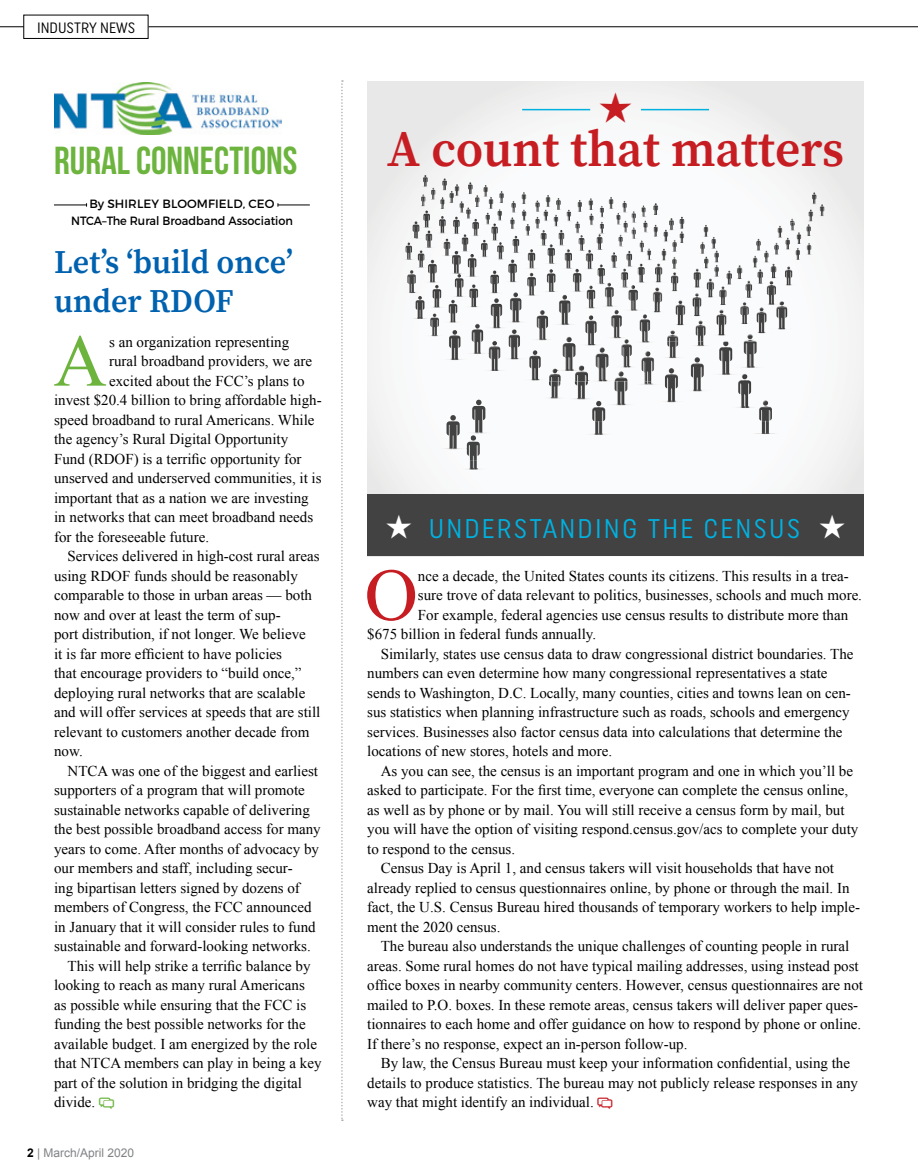
<style>
.page{position:relative;width:918px;height:1175px;background:#fff}
.page>*{position:absolute;margin:0;border:0;box-sizing:border-box;transform-origin:0 0}
.t1{font:73.95px "Times New Roman";color:#6db43f}
.t2{font:73.95px "Times New Roman";color:#c61d23}
.t3{font:600 51px "Source Serif Pro";color:#c61d23}
.t4{font:39px "Bebas Neue";color:#6db43f}
.t5{font:600 33px/39px "Source Serif Pro";color:#0061af}
.t6{font:27px "Uniform Condensed";letter-spacing:.08em;color:#00b1e0}
.t7{font:15px "Times New Roman";color:#000}
.t8{font:15px "Uniform Condensed";color:#000}
.t9{font:12px/16.5px "Montserrat";color:#000;text-align:center}
.t10{font:12px "Arial";color:#808285}
.s1{font-weight:700;color:#000}
.s2{color:#fff}
</style>
<div class="page">
<div style="left:23px;top:15px;width:125px;height:24px;border:1px solid #000"></div>
<svg style="left:0;top:26px;width:24px;height:1px"></svg>
<hr style="left:148px;top:26px;width:770px;height:1px;background:#000">
<svg style="left:367px;top:81px;width:497px;height:413px"></svg>
<div style="left:367px;top:494px;width:497px;height:62px;background:#424242"></div>
<svg style="left:472px;top:400px;width:13px;height:32px"></svg>
<svg style="left:447px;top:415px;width:13px;height:17px"></svg>
<svg style="left:410px;top:296px;width:20px;height:23px"></svg>
<svg style="left:413px;top:221px;width:6px;height:17px"></svg>
<svg style="left:423px;top:175px;width:5px;height:9px"></svg>
<svg style="left:442px;top:178px;width:5px;height:6px"></svg>
<svg style="left:650px;top:203px;width:11px;height:13px"></svg>
<svg style="left:669px;top:218px;width:5px;height:5px"></svg>
<svg style="left:680px;top:217px;width:4px;height:6px"></svg>
<svg style="left:750px;top:433px;width:31px;height:1px"></svg>
<img style="left:425px;top:202px;width:224px;height:17px">
<img style="left:420px;top:184px;width:105px;height:19px">
<img style="left:790px;top:192px;width:37px;height:31px">
<img style="left:401px;top:238px;width:15px;height:55px">
<img style="left:654px;top:223px;width:159px;height:14px">
<img style="left:654px;top:342px;width:111px;height:78px">
<img style="left:541px;top:381px;width:113px;height:40px">
<img style="left:438px;top:432px;width:56px;height:29px">
<img style="left:583px;top:421px;width:31px;height:14px">
<img style="left:758px;top:421px;width:15px;height:13px">
<img style="left:458px;top:461px;width:31px;height:9px">
<svg style="left:341px;top:80px;width:2px;height:1041px"></svg>
<img style="left:54px;top:82px;width:227px;height:52px">
<hr style="left:278px;top:204px;width:32px;height:1px;background:#000">
<hr style="left:54px;top:204px;width:33px;height:1px;background:#000">
<hr style="left:641px;top:109px;width:68px;height:1px;background:#00b1e0">
<hr style="left:522px;top:109px;width:68px;height:1px;background:#00b1e0">
<svg style="left:600px;top:92px;width:31px;height:30px"></svg>
<p class="t8" style="left:37px;top:18px;width:100px">INDUSTRY NEWS</p>
<h3 class="t4" style="left:54px;top:139px;width:245px">RURAL CONNECTIONS</h3>
<p class="t9" style="left:71px;top:196px;width:223px">By SHIRLEY BLOOMFIELD, CEO<br>NTCA–The Rural Broadband Association</p>
<h3 class="t5" style="left:54px;top:242px;width:241px">Let’s ‘build once’ under RDOF</h3>
<h1 class="t1" style="left:54px;top:311px;width:55px">A</h1>
<p class="t7" style="left:109px;top:331px;width:182px">s an organization representing</p>
<p class="t7" style="left:109px;top:351px;width:204px">rural broadband providers, we are</p>
<p class="t7" style="left:109px;top:370px;width:197px">excited about the FCC’s plans to</p>
<p class="t7" style="left:54px;top:390px;width:269px">invest $20.4 billion to bring affordable high-</p>
<p class="t7" style="left:54px;top:409px;width:262px">speed broadband to rural Americans. While</p>
<p class="t7" style="left:54px;top:429px;width:236px">the agency’s Rural Digital Opportunity</p>
<p class="t7" style="left:54px;top:448px;width:249px">Fund (RDOF) is a terrific opportunity for</p>
<p class="t7" style="left:54px;top:468px;width:269px">unserved and underserved communities, it is</p>
<p class="t7" style="left:54px;top:487px;width:256px">important that as a nation we are investing</p>
<p class="t7" style="left:54px;top:507px;width:261px">in networks that can meet broadband needs</p>
<p class="t7" style="left:54px;top:526px;width:156px">for the foreseeable future.</p>
<p class="t7" style="left:68px;top:546px;width:254px">Services delivered in high-cost rural areas</p>
<p class="t7" style="left:54px;top:565px;width:245px">using RDOF funds should be reasonably</p>
<p class="t7" style="left:54px;top:585px;width:259px">comparable to those in urban areas — both</p>
<p class="t7" style="left:54px;top:604px;width:228px">now and over at least the term of sup-</p>
<p class="t7" style="left:54px;top:624px;width:253px">port distribution, if not longer. We believe</p>
<p class="t7" style="left:54px;top:643px;width:229px">it is far more efficient to have policies</p>
<p class="t7" style="left:54px;top:663px;width:249px">that encourage providers to “build once,”</p>
<p class="t7" style="left:54px;top:682px;width:253px">deploying rural networks that are scalable</p>
<p class="t7" style="left:54px;top:702px;width:268px">and will offer services at speeds that are still</p>
<p class="t7" style="left:54px;top:721px;width:257px">relevant to customers another decade from</p>
<p class="t7" style="left:54px;top:741px;width:30px">now.</p>
<p class="t7" style="left:68px;top:760px;width:252px">NTCA was one of the biggest and earliest</p>
<p class="t7" style="left:54px;top:780px;width:252px">supporters of a program that will promote</p>
<p class="t7" style="left:54px;top:799px;width:257px">sustainable networks capable of delivering</p>
<p class="t7" style="left:54px;top:819px;width:268px">the best possible broadband access for many</p>
<p class="t7" style="left:54px;top:838px;width:266px">years to come. After months of advocacy by</p>
<p class="t7" style="left:54px;top:858px;width:240px">our members and staff, including secur-</p>
<p class="t7" style="left:54px;top:877px;width:247px">ing bipartisan letters signed by dozens of</p>
<p class="t7" style="left:54px;top:897px;width:259px">members of Congress, the FCC announced</p>
<p class="t7" style="left:54px;top:916px;width:263px">in January that it will consider rules to fund</p>
<p class="t7" style="left:54px;top:936px;width:258px">sustainable and forward-looking networks.</p>
<p class="t7" style="left:68px;top:955px;width:244px">This will help strike a terrific balance by</p>
<p class="t7" style="left:54px;top:975px;width:252px">looking to reach as many rural Americans</p>
<p class="t7" style="left:54px;top:994px;width:254px">as possible while ensuring that the FCC is</p>
<p class="t7" style="left:54px;top:1014px;width:253px">funding the best possible networks for the</p>
<p class="t7" style="left:54px;top:1033px;width:264px">available budget. I am energized by the role</p>
<p class="t7" style="left:54px;top:1053px;width:269px">that NTCA members can play in being a key</p>
<p class="t7" style="left:54px;top:1072px;width:249px">part of the solution in bridging the digital</p>
<p class="t7" style="left:54px;top:1092px;width:43px">divide.</p>
<p class="t10" style="left:27px;top:1144px;width:109px"><span class="s1">2</span> | March/April 2020</p>
<h2 class="t3" style="left:387px;top:114px;width:458px">A count that matters</h2>
<h3 class="t6" style="left:385px;top:512px;width:462px"><span class="s2">★</span> UNDERSTANDING THE CENSUS <span class="s2">★</span></h3>
<h1 class="t2" style="left:365px;top:545px;width:55px">O</h1>
<p class="t7" style="left:418px;top:565px;width:432px">nce a decade, the United States counts its citizens. This results in a trea-</p>
<p class="t7" style="left:418px;top:585px;width:446px">sure trove of data relevant to politics, businesses, schools and much more.</p>
<p class="t7" style="left:418px;top:604px;width:432px">For example, federal agencies use census results to distribute more than</p>
<p class="t7" style="left:367px;top:624px;width:230px">$675 billion in federal funds annually.</p>
<p class="t7" style="left:381px;top:643px;width:474px">Similarly, states use census data to draw congressional district boundaries. The</p>
<p class="t7" style="left:367px;top:663px;width:462px">numbers can even determine how many congressional representatives a state</p>
<p class="t7" style="left:367px;top:682px;width:485px">sends to Washington, D.C. Locally, many counties, cities and towns lean on cen-</p>
<p class="t7" style="left:367px;top:702px;width:484px">sus statistics when planning infrastructure such as roads, schools and emergency</p>
<p class="t7" style="left:367px;top:721px;width:477px">services. Businesses also factor census data into calculations that determine the</p>
<p class="t7" style="left:367px;top:741px;width:246px">locations of new stores, hotels and more.</p>
<p class="t7" style="left:381px;top:760px;width:474px">As you can see, the census is an important program and one in which you’ll be</p>
<p class="t7" style="left:367px;top:780px;width:483px">asked to participate. For the first time, everyone can complete the census online,</p>
<p class="t7" style="left:367px;top:799px;width:479px">as well as by phone or by mail. You will still receive a census form by mail, but</p>
<p class="t7" style="left:367px;top:819px;width:493px">you will have the option of visiting respond.census.gov/acs to complete your duty</p>
<p class="t7" style="left:367px;top:838px;width:149px">to respond to the census.</p>
<p class="t7" style="left:381px;top:858px;width:455px">Census Day is April 1, and census takers will visit households that have not</p>
<p class="t7" style="left:367px;top:877px;width:484px">already replied to census questionnaires online, by phone or through the mail. In</p>
<p class="t7" style="left:367px;top:897px;width:494px">fact, the U.S. Census Bureau hired thousands of temporary workers to help imple-</p>
<p class="t7" style="left:367px;top:916px;width:135px">ment the 2020 census.</p>
<p class="t7" style="left:381px;top:936px;width:470px">The bureau also understands the unique challenges of counting people in rural</p>
<p class="t7" style="left:367px;top:955px;width:493px">areas. Some rural homes do not have typical mailing addresses, using instead post</p>
<p class="t7" style="left:367px;top:975px;width:497px">office boxes in nearby community centers. However, census questionnaires are not</p>
<p class="t7" style="left:367px;top:994px;width:493px">mailed to P.O. boxes. In these remote areas, census takers will deliver paper ques-</p>
<p class="t7" style="left:367px;top:1014px;width:496px">tionnaires to each home and offer guidance on how to respond by phone or online.</p>
<p class="t7" style="left:367px;top:1033px;width:322px">If there’s no response, expect an in-person follow-up.</p>
<p class="t7" style="left:381px;top:1053px;width:471px">By law, the Census Bureau must keep your information confidential, using the</p>
<p class="t7" style="left:367px;top:1072px;width:492px">details to produce statistics. The bureau may not publicly release responses in any</p>
<p class="t7" style="left:367px;top:1092px;width:228px">way that might identify an individual.</p>
</div>
